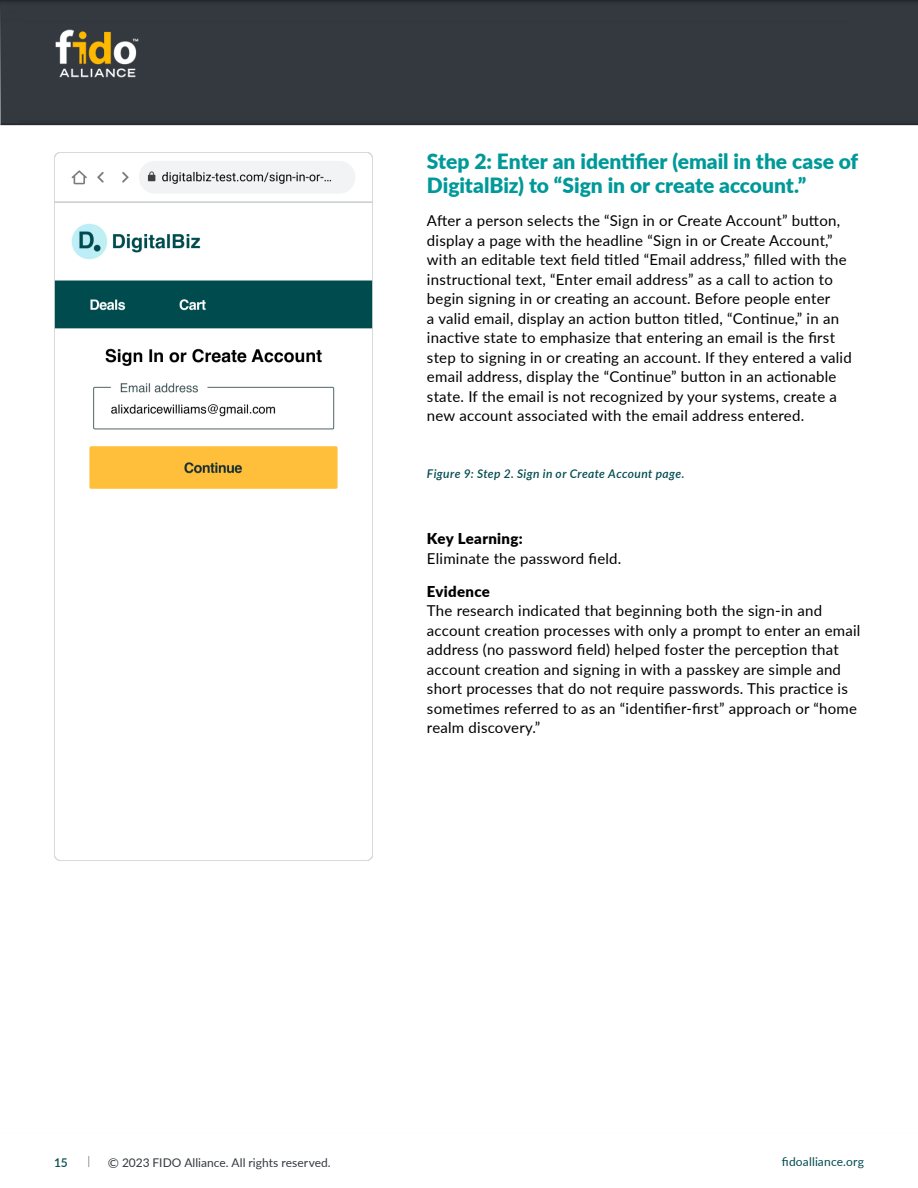
<style>
.page{position:relative;width:918px;height:1188px;background:#fff}
.page>*{position:absolute;margin:0;border:0;box-sizing:border-box;transform-origin:0 0}
.t1{font:900 21px/24px "Lato";color:#099}
.t2{font:15px/19.5px "Lato";letter-spacing:.015em;color:#000}
.t3{font:900 15px "Lato";letter-spacing:.02em;color:#000}
.t4{font:italic 600 12px "Lato";letter-spacing:.03em;color:#004b4e}
.t5{font:12px "Lato";letter-spacing:.005em;color:#343940}
.t6{font:12px "Lato";letter-spacing:.015em;color:#004b4e}
.t7{font:600 12px "Lato";color:#004b4e}
.t8{font:300 12px "Lato";color:#343940}
.s1{font-size:13.5px}
</style>
<div class="page">
<img style="left:54px;top:152px;width:319px;height:708px">
<div style="left:0;top:0;width:918px;height:138px;background:#000;opacity:.75"></div>
<img style="left:54px;top:27px;width:88px;height:53px">
<h1 class="t1" style="left:427px;top:149px;width:433px">Step 2: Enter an identifier (email in the case of<br>DigitalBiz) to “Sign in or create account.”</h1>
<p class="t2" style="left:427px;top:210px;width:426px">After a person selects the “Sign in or Create Account” button, display a page with the headline “Sign in or Create Account,” with an editable text field titled “Email address,” filled with the instructional text, “Enter email address” as a call to action to begin signing in or creating an account. Before people enter<br>a valid email, display an action button titled, “Continue,” in an inactive state to emphasize that entering an email is the first step to signing in or creating an account. If they entered a valid email address, display the “Continue” button in an actionable state. If the email is not recognized by your systems, create a new account associated with the email address entered.</p>
<p class="t4" style="left:427px;top:465px;width:259px">Figure 9: Step 2. Sign in or Create Account page.</p>
<p class="t3" style="left:427px;top:527px;width:97px">Key Learning:</p>
<p class="t2" style="left:427px;top:548px;width:196px">Eliminate the password field.</p>
<p class="t3" style="left:427px;top:580px;width:65px">Evidence</p>
<p class="t2" style="left:427px;top:600px;width:435px">The research indicated that beginning both the sign-in and account creation processes with only a prompt to enter an email address (no password field) helped foster the perception that account creation and signing in with a passkey are simple and short processes that do not require passwords. This practice is sometimes referred to as an “identifier-first” approach or “home realm discovery.”</p>
<p class="t7" style="left:54px;top:1153px;width:15px">15</p>
<p class="t8" style="left:88px;top:1152px;width:4px">|</p>
<p class="t5" style="left:108px;top:1154px;width:224px"><span class="s1">©</span> 2023 FIDO Alliance. All rights reserved.</p>
<p class="t6" style="left:782px;top:1153px;width:84px">fidoalliance.org</p>
</div>
